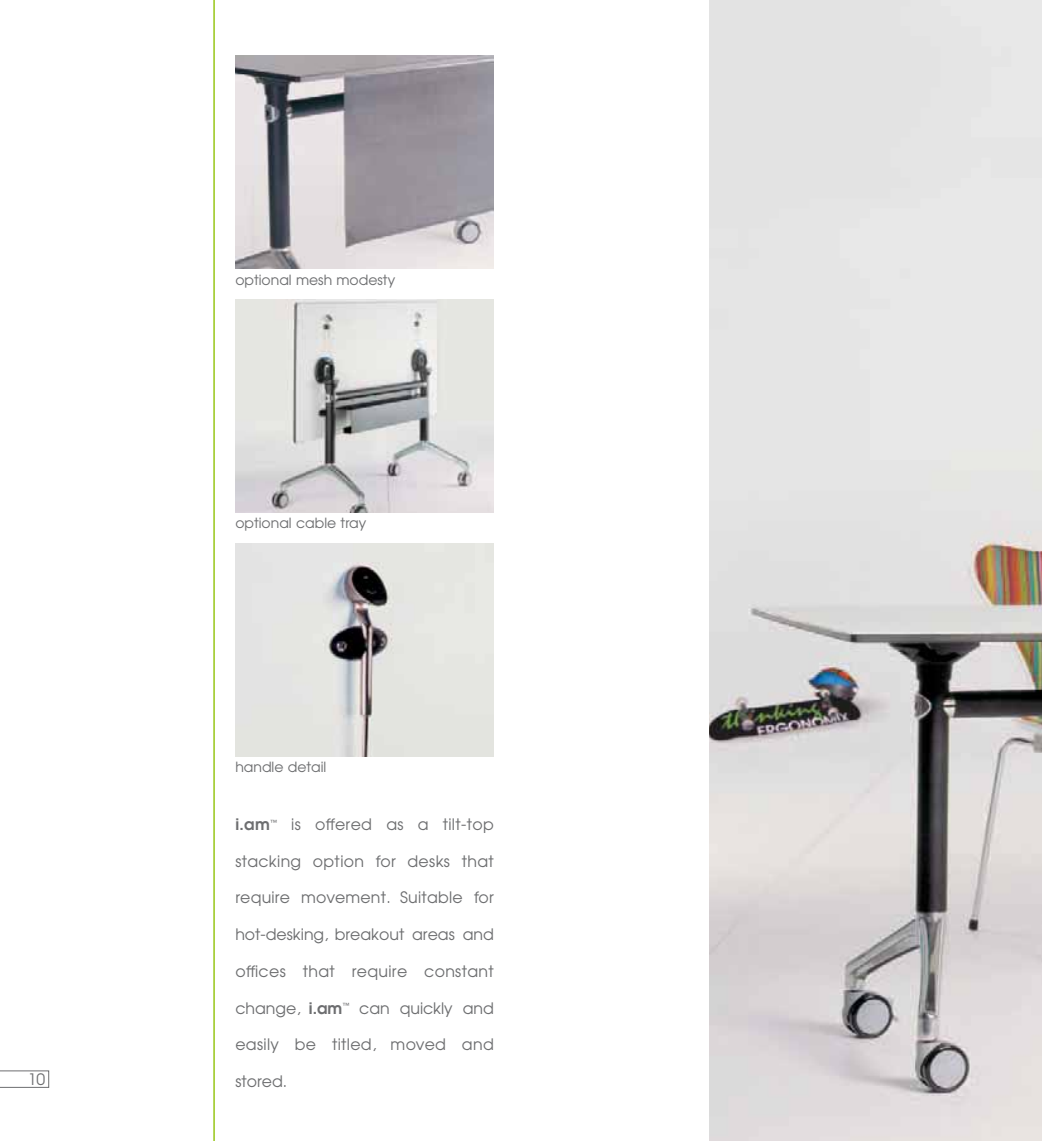
<style>
.page{position:relative;width:1042px;height:1141px;background:#fff}
.page>*{position:absolute;margin:0;border:0;box-sizing:border-box;transform-origin:0 0}
.t1{font:15.75px "Avant Garde";letter-spacing:.015em;color:#6d6e70}
.t2{font:600 15.75px "Avant Garde";color:#6d6e70}
.t3{font:14px "Avant Garde";color:#6d6e70}
.t4{font:7px "Avant Garde";color:#6d6e70}
.s1{font-weight:600}
</style>
<div class="page">
<img style="left:709px;top:1px;width:332px;height:1140px">
<svg style="left:0;top:1070px;width:49px;height:18px"></svg>
<hr style="left:213px;top:1px;width:2px;height:1140px;background:#a6ce39">
<img style="left:235px;top:55px;width:258px;height:213px">
<img style="left:235px;top:299px;width:258px;height:214px">
<img style="left:235px;top:543px;width:258px;height:214px">
<p class="t1" style="left:28px;top:1074px;width:19px">10</p>
<p class="t3" style="left:235px;top:274px;width:161px">optional mesh modesty</p>
<p class="t3" style="left:235px;top:517px;width:132px">optional cable tray</p>
<p class="t3" style="left:235px;top:762px;width:92px">handle detail</p>
<p class="t2" style="left:235px;top:818px;width:36px">i.am</p>
<p class="t4" style="left:270px;top:819px;width:8px">™</p>
<p class="t1" style="left:291px;top:818px;width:204px">is offered as a tilt-top</p>
<p class="t1" style="left:235px;top:855px;width:260px">stacking option for desks that</p>
<p class="t1" style="left:235px;top:892px;width:260px">require movement. Suitable for</p>
<p class="t1" style="left:235px;top:928px;width:260px">hot-desking, breakout areas and</p>
<p class="t1" style="left:235px;top:965px;width:260px">offices that require constant</p>
<p class="t1" style="left:235px;top:1002px;width:108px">change, <span class="s1">i.am</span></p>
<p class="t4" style="left:342px;top:1003px;width:8px">™</p>
<p class="t1" style="left:359px;top:1002px;width:136px">can quickly and</p>
<p class="t1" style="left:235px;top:1039px;width:260px">easily be titled, moved and</p>
<p class="t1" style="left:235px;top:1075px;width:53px">stored.</p>
</div>
